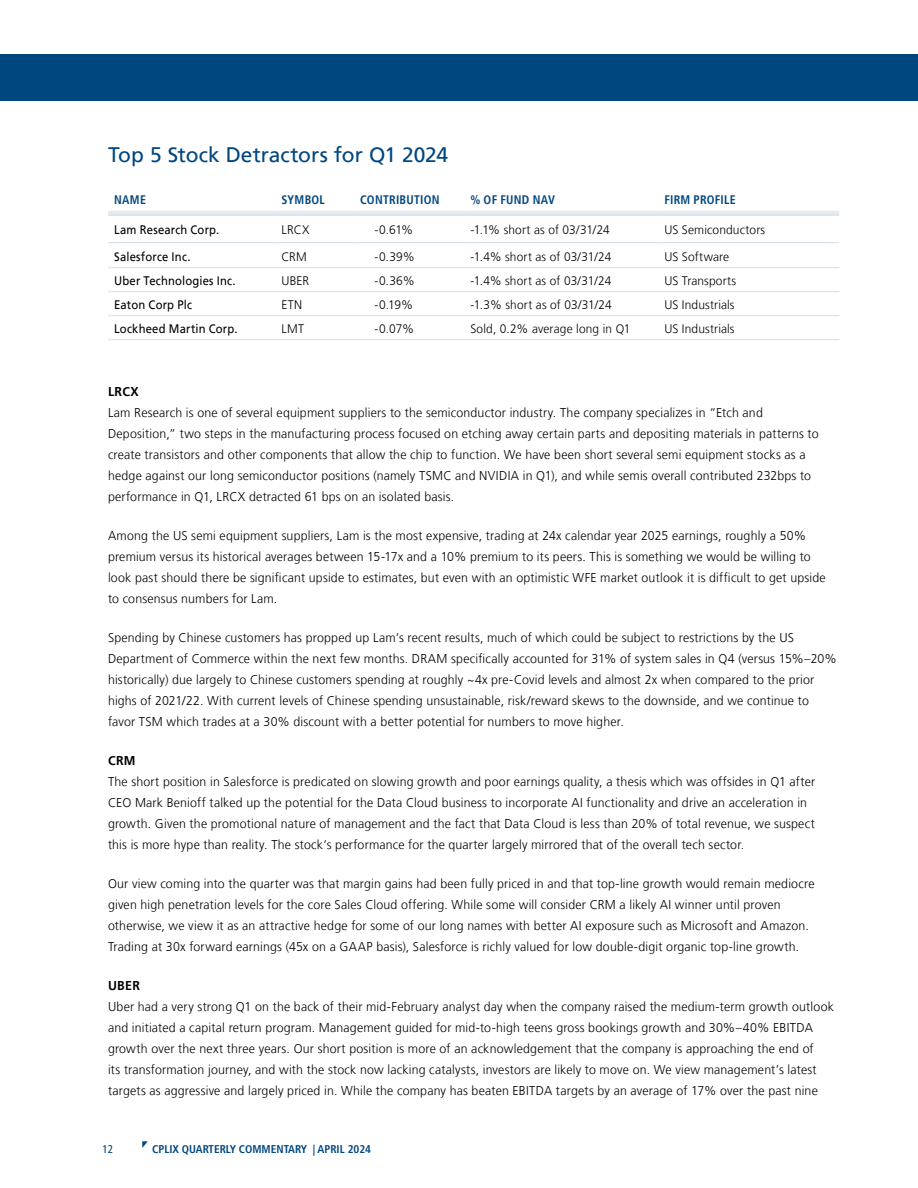
<style>
.page{position:relative;width:918px;height:1188px;background:#fff}
.page>*{position:absolute;margin:0;border:0;box-sizing:border-box;transform-origin:0 0}
.t1{font:21px "Frutiger LT";letter-spacing:-.005em;color:#00467f}
.t2{font:300 12.75px/21px "Frutiger LT";letter-spacing:.015em;color:#000}
.t3{font:700 12.75px "Frutiger LT";letter-spacing:.03em;color:#000}
.t4{font:300 12.3px "Frutiger LT";letter-spacing:.01em;color:#000;scale:.96 1}
.t5{font:300 12.3px "Frutiger LT";letter-spacing:.01em;color:#000}
.t6{font:12.3px "Frutiger LT";letter-spacing:.015em;color:#000;scale:.91 1}
.t7{font:700 condensed 12.3px "Frutiger LT";letter-spacing:.02em;color:#00467f}
.t8{font:700 condensed 11.25px "Frutiger LT";color:#00467f}
.t9{font:condensed 11.25px "Frutiger LT";color:#00467f}
</style>
<div class="page">
<div style="left:0;top:54px;width:918px;height:46px;background:#00467f"></div>
<hr style="left:108px;top:211px;width:731px;height:4px;background:#e4eaef">
<hr style="left:108px;top:215px;width:167px;height:1px;background:#d7dfe8">
<hr style="left:275px;top:215px;width:79px;height:1px;background:#d7dfe8">
<hr style="left:354px;top:215px;width:110px;height:1px;background:#d7dfe8">
<hr style="left:464px;top:215px;width:194px;height:1px;background:#d7dfe8">
<hr style="left:658px;top:215px;width:181px;height:1px;background:#d7dfe8">
<hr style="left:108px;top:242px;width:167px;height:1px;background:#d7dfe8">
<hr style="left:275px;top:242px;width:79px;height:1px;background:#d7dfe8">
<hr style="left:354px;top:242px;width:110px;height:1px;background:#d7dfe8">
<hr style="left:464px;top:242px;width:194px;height:1px;background:#d7dfe8">
<hr style="left:658px;top:242px;width:181px;height:1px;background:#d7dfe8">
<hr style="left:108px;top:267px;width:167px;height:1px;background:#d7dfe8">
<hr style="left:275px;top:267px;width:79px;height:1px;background:#d7dfe8">
<hr style="left:354px;top:267px;width:110px;height:1px;background:#d7dfe8">
<hr style="left:464px;top:267px;width:194px;height:1px;background:#d7dfe8">
<hr style="left:658px;top:267px;width:181px;height:1px;background:#d7dfe8">
<hr style="left:108px;top:291px;width:167px;height:1px;background:#d7dfe8">
<hr style="left:275px;top:291px;width:79px;height:1px;background:#d7dfe8">
<hr style="left:354px;top:291px;width:110px;height:1px;background:#d7dfe8">
<hr style="left:464px;top:291px;width:194px;height:1px;background:#d7dfe8">
<hr style="left:658px;top:291px;width:181px;height:1px;background:#d7dfe8">
<hr style="left:108px;top:315px;width:167px;height:1px;background:#d7dfe8">
<hr style="left:275px;top:315px;width:79px;height:1px;background:#d7dfe8">
<hr style="left:354px;top:315px;width:110px;height:1px;background:#d7dfe8">
<hr style="left:464px;top:315px;width:194px;height:1px;background:#d7dfe8">
<hr style="left:658px;top:315px;width:181px;height:1px;background:#d7dfe8">
<hr style="left:108px;top:339px;width:167px;height:1px;background:#d7dfe8">
<hr style="left:275px;top:339px;width:79px;height:1px;background:#d7dfe8">
<hr style="left:354px;top:339px;width:110px;height:1px;background:#d7dfe8">
<hr style="left:464px;top:339px;width:194px;height:1px;background:#d7dfe8">
<hr style="left:658px;top:339px;width:181px;height:1px;background:#d7dfe8">
<h1 class="t1" style="left:108px;top:142px;width:342px">Top 5 Stock Detractors for Q1 2024</h1>
<p class="t7" style="left:114px;top:192px;width:33px">NAME</p>
<p class="t7" style="left:281px;top:192px;width:45px">SYMBOL</p>
<p class="t7" style="left:360px;top:192px;width:81px">CONTRIBUTION</p>
<p class="t7" style="left:470px;top:192px;width:86px">% OF FUND NAV</p>
<p class="t7" style="left:664px;top:192px;width:73px">FIRM PROFILE</p>
<p class="t6" style="left:114px;top:222px;width:117px">Lam Research Corp.</p>
<p class="t5" style="left:281px;top:223px;width:29px">LRCX</p>
<p class="t5" style="left:374px;top:223px;width:40px">-0.61%</p>
<p class="t4" style="left:470px;top:223px;width:147px">-1.1% short as of 03/31/24</p>
<p class="t5" style="left:664px;top:223px;width:102px">US Semiconductors</p>
<p class="t6" style="left:114px;top:249px;width:85px">Salesforce Inc.</p>
<p class="t5" style="left:281px;top:250px;width:27px">CRM</p>
<p class="t5" style="left:374px;top:250px;width:42px">-0.39%</p>
<p class="t4" style="left:470px;top:250px;width:148px">-1.4% short as of 03/31/24</p>
<p class="t5" style="left:664px;top:250px;width:66px">US Software</p>
<p class="t6" style="left:114px;top:273px;width:135px">Uber Technologies Inc.</p>
<p class="t5" style="left:281px;top:274px;width:29px">UBER</p>
<p class="t5" style="left:374px;top:274px;width:42px">-0.36%</p>
<p class="t4" style="left:470px;top:274px;width:148px">-1.4% short as of 03/31/24</p>
<p class="t5" style="left:664px;top:274px;width:73px">US Transports</p>
<p class="t6" style="left:114px;top:297px;width:87px">Eaton Corp Plc</p>
<p class="t5" style="left:281px;top:298px;width:22px">ETN</p>
<p class="t5" style="left:374px;top:298px;width:40px">-0.19%</p>
<p class="t4" style="left:470px;top:298px;width:149px">-1.3% short as of 03/31/24</p>
<p class="t5" style="left:664px;top:298px;width:72px">US Industrials</p>
<p class="t6" style="left:114px;top:321px;width:137px">Lockheed Martin Corp.</p>
<p class="t5" style="left:281px;top:322px;width:24px">LMT</p>
<p class="t5" style="left:374px;top:322px;width:41px">-0.07%</p>
<p class="t4" style="left:470px;top:322px;width:168px">Sold, 0.2% average long in Q1</p>
<p class="t5" style="left:664px;top:322px;width:72px">US Industrials</p>
<p class="t3" style="left:108px;top:384px;width:32px">LRCX</p>
<p class="t2" style="left:108px;top:402px;width:712px">Lam Research is one of several equipment suppliers to the semiconductor industry. The company specializes in “Etch and Deposition,” two steps in the manufacturing process focused on etching away certain parts and depositing materials in patterns to create transistors and other components that allow the chip to function. We have been short several semi equipment stocks as a hedge against our long semiconductor positions (namely TSMC and NVIDIA in Q1), and while semis overall contributed 232bps to performance in Q1, LRCX detracted 61 bps on an isolated basis.</p>
<p class="t2" style="left:108px;top:525px;width:719px">Among the US semi equipment suppliers, Lam is the most expensive, trading at 24x calendar year 2025 earnings, roughly a 50% premium versus its historical averages between 15-17x and a 10% premium to its peers. This is something we would be willing to look past should there be significant upside to estimates, but even with an optimistic WFE market outlook it is difficult to get upside to consensus numbers for Lam.</p>
<p class="t2" style="left:108px;top:627px;width:730px">Spending by Chinese customers has propped up Lam‘s recent results, much of which could be subject to restrictions by the US Department of Commerce within the next few months. DRAM specifically accounted for 31% of system sales in Q4 (versus 15%–20% historically) due largely to Chinese customers spending at roughly ~4x pre-Covid levels and almost 2x when compared to the prior highs of 2021/22. With current levels of Chinese spending unsustainable, risk/reward skews to the downside, and we continue to favor TSM which trades at a 30% discount with a better potential for numbers to move higher.</p>
<p class="t3" style="left:108px;top:753px;width:29px">CRM</p>
<p class="t2" style="left:108px;top:771px;width:709px">The short position in Salesforce is predicated on slowing growth and poor earnings quality, a thesis which was offsides in Q1 after CEO Mark Benioff talked up the potential for the Data Cloud business to incorporate AI functionality and drive an acceleration in growth. Given the promotional nature of management and the fact that Data Cloud is less than 20% of total revenue, we suspect this is more hype than reality. The stock‘s performance for the quarter largely mirrored that of the overall tech sector.</p>
<p class="t2" style="left:108px;top:873px;width:708px">Our view coming into the quarter was that margin gains had been fully priced in and that top-line growth would remain mediocre given high penetration levels for the core Sales Cloud offering. While some will consider CRM a likely AI winner until proven otherwise, we view it as an attractive hedge for some of our long names with better AI exposure such as Microsoft and Amazon.<br>Trading at 30x forward earnings (45x on a GAAP basis), Salesforce is richly valued for low double-digit organic top-line growth.</p>
<p class="t3" style="left:108px;top:978px;width:33px">UBER</p>
<p class="t2" style="left:108px;top:996px;width:728px">Uber had a very strong Q1 on the back of their mid-February analyst day when the company raised the medium-term growth outlook and initiated a capital return program. Management guided for mid-to-high teens gross bookings growth and 30%–40% EBITDA growth over the next three years. Our short position is more of an acknowledgement that the company is approaching the end of<br>its transformation journey, and with the stock now lacking catalysts, investors are likely to move on. We view management’s latest targets as aggressive and largely priced in. While the company has beaten EBITDA targets by an average of 17% over the past nine</p>
<p class="t9" style="left:103px;top:1142px;width:12px">12</p>
<p class="t8" style="left:152px;top:1142px;width:220px">CPLIX QUARTERLY COMMENTARY | APRIL 2024</p>
</div>
